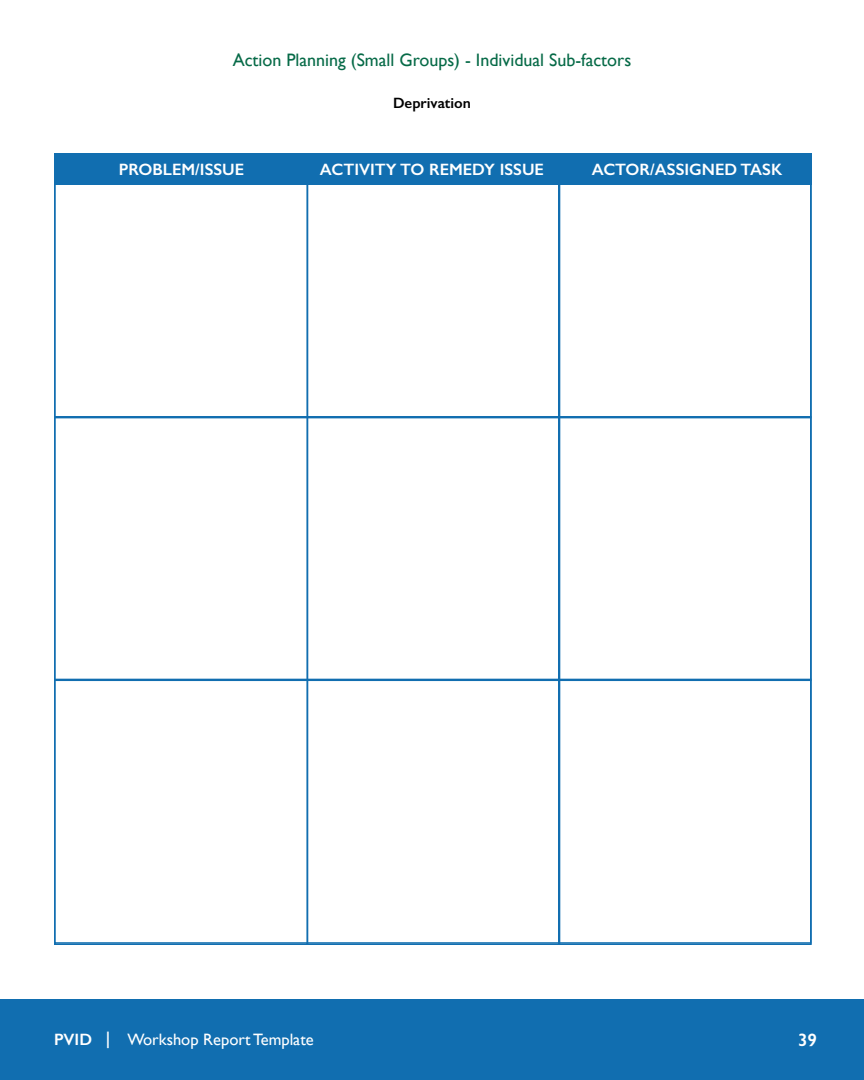
<style>
.page{position:relative;width:864px;height:1080px;background:#fff}
.page>*{position:absolute;margin:0;border:0;box-sizing:border-box;transform-origin:0 0}
.t1{font:18px "Gill Sans";color:#066a47}
.t2{font:600 18px "Gill Sans";color:#fff}
.t3{font:600 16.5px "Gill Sans";color:#fff}
.t4{font:16.5px "Gill Sans";color:#fff}
.t5{font:600 15px "Gill Sans";color:#000}
.s1{font-weight:600}
</style>
<div class="page">
<div style="left:0;top:999px;width:864px;height:81px;background:#116eb0"></div>
<div style="left:54px;top:153px;width:758px;height:32px;background:#116eb0"></div>
<div style="left:307px;top:153px;width:253px;height:792px;border:2px solid #116eb0"></div>
<div style="left:558px;top:153px;width:254px;height:792px;border:2px solid #116eb0"></div>
<div style="left:54px;top:416px;width:758px;height:265px;border:2px solid #116eb0"></div>
<div style="left:54px;top:679px;width:758px;height:265px;border:2px solid #116eb0"></div>
<p class="t1" style="left:233px;top:50px;width:400px">Action Planning (Small Groups) - Individual Sub-factors</p>
<p class="t5" style="left:393px;top:94px;width:79px">Deprivation</p>
<p class="t3" style="left:119px;top:159px;width:127px">PROBLEM/ISSUE</p>
<p class="t3" style="left:320px;top:159px;width:226px">ACTIVITY TO REMEDY ISSUE</p>
<p class="t3" style="left:592px;top:159px;width:192px">ACTOR/ASSIGNED TASK</p>
<p class="t4" style="left:54px;top:1029px;width:261px"><span class="s1">PVID |</span> Workshop Report Template</p>
<p class="t2" style="left:798px;top:1029px;width:21px">39</p>
</div>
